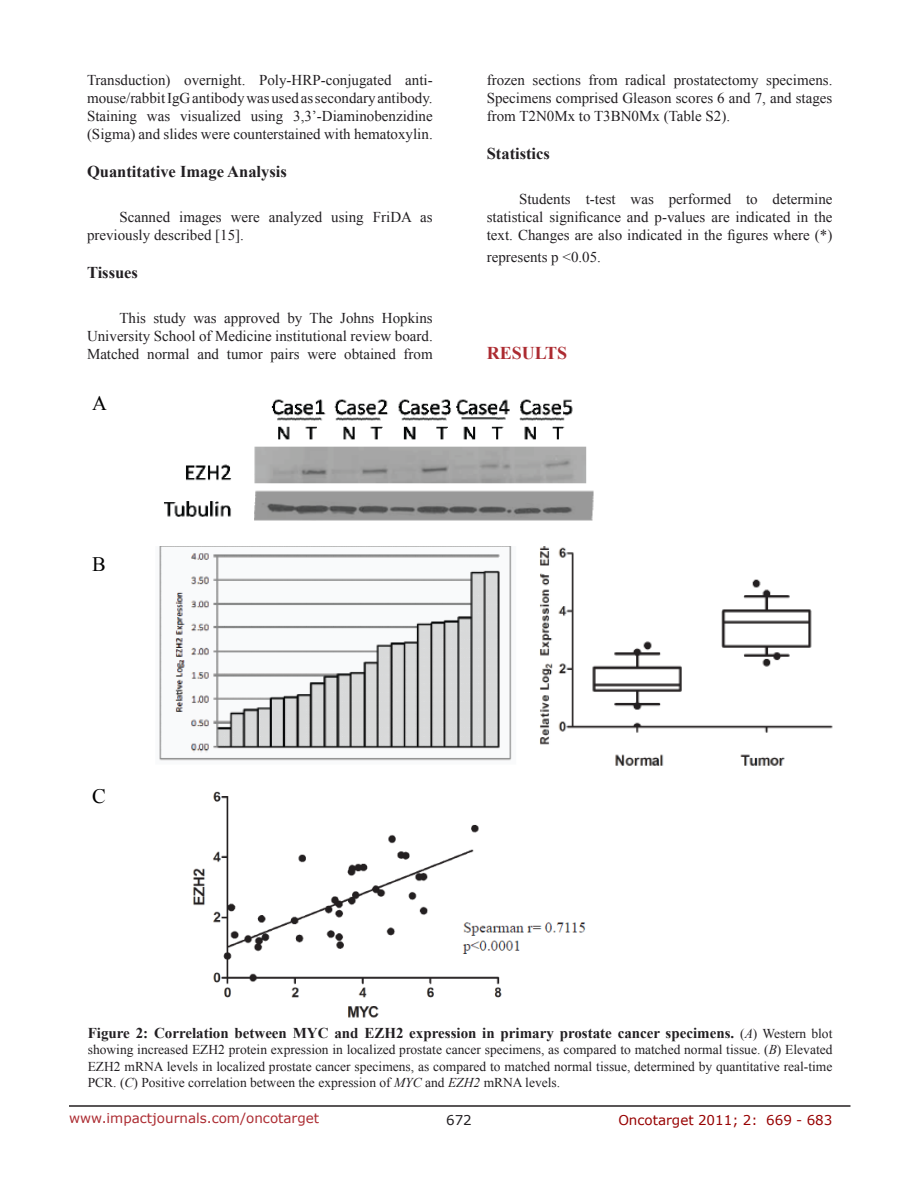
<style>
.page{position:relative;width:918px;height:1188px;background:#fff}
.page>*{position:absolute;margin:0;border:0;box-sizing:border-box;transform-origin:0 0}
.t1{font:20.55px "Times New Roman";color:#000}
.Heading{font:700 18px "Times New Roman";color:#ac2b31}
.SubHeading{font:700 16.5px "Times New Roman";color:#221f22}
.BodyText{font:15px/18px "Times New Roman";color:#221f22;text-align:justify}
.FigureText{font:700 15px "Times New Roman";color:#221f22}
.FigureText-2{font:13.5px/16.2px "Times New Roman";color:#221f22;text-align:justify}
.t2{font:13.5px "Verdana";color:#ac2b31}
.t3{font:13.5px "Verdana";color:#970000}
.t4{font:13.5px "Verdana";color:#221f22}
.s1{font-weight:400;font-size:13.5px}
.s2{font-weight:400;font-style:italic;font-size:13.5px}
.s3{font-style:italic}
</style>
<div class="page">
<hr style="left:69px;top:1105px;width:781px;height:2px;background:#231f20">
<img style="left:159px;top:546px;width:674px;height:220px">
<img style="left:164px;top:399px;width:430px;height:122px">
<img style="left:193px;top:791px;width:393px;height:227px">
<p class="BodyText" style="left:87px;top:71px;width:347px">Transduction) overnight. Poly-HRP-conjugated anti&shy;mouse/rabbit IgG antibody was used as secondary antibody.<br>Staining was visualized using 3,3’-Diaminobenzidine (Sigma) and slides were counterstained with hematoxylin.</p>
<p class="SubHeading" style="left:87px;top:160px;width:201px">Quantitative Image Analysis</p>
<p class="BodyText" style="left:87px;top:208px;width:347px;text-indent:32px">Scanned images were analyzed using FriDA as previously described [15].</p>
<p class="SubHeading" style="left:87px;top:261px;width:53px">Tissues</p>
<p class="BodyText" style="left:87px;top:309px;width:347px;text-indent:32px">This study was approved by The Johns Hopkins University School of Medicine institutional review board.<br>Matched normal and tumor pairs were obtained from</p>
<p class="t1" style="left:92px;top:389px;width:16px">A</p>
<p class="BodyText" style="left:487px;top:71px;width:347px">frozen sections from radical prostatectomy specimens.<br>Specimens comprised Gleason scores 6 and 7, and stages from T2N0Mx to T3BN0Mx (Table S2).</p>
<p class="SubHeading" style="left:487px;top:142px;width:65px">Statistics</p>
<p class="BodyText" style="left:487px;top:190px;width:347px;text-indent:32px">Students t-test was performed to determine statistical significance and p-values are indicated in the text. Changes are also indicated in the figures where (*)</p>
<p class="BodyText" style="left:487px;top:248px;width:116px">represents p &lt;0.05.</p>
<p class="Heading" style="left:487px;top:341px;width:82px">RESULTS</p>
<p class="t1" style="left:92px;top:550px;width:15px">B</p>
<p class="t1" style="left:92px;top:783px;width:15px">C</p>
<p class="FigureText" style="left:88px;top:1023px;width:746px">Figure 2: Correlation between MYC and EZH2 expression in primary prostate cancer specimens. <span class="s1">(</span><span class="s2">A</span><span class="s1">) Western blot</span></p>
<p class="FigureText-2" style="left:88px;top:1042px;width:746px">showing increased EZH2 protein expression in localized prostate cancer specimens, as compared to matched normal tissue. (<span class="s3">B</span>) Elevated EZH2 mRNA levels in localized prostate cancer specimens, as compared to matched normal tissue, determined by quantitative real-time PCR. (<span class="s3">C</span>) Positive correlation between the expression of <span class="s3">MYC</span> and <span class="s3">EZH2</span> mRNA levels.</p>
<p class="t2" style="left:69px;top:1109px;width:252px">www.impactjournals.com/oncotarget</p>
<p class="t4" style="left:446px;top:1111px;width:27px">672</p>
<p class="t3" style="left:618px;top:1111px;width:216px">Oncotarget 2011; 2: 669 - 683</p>
</div>
